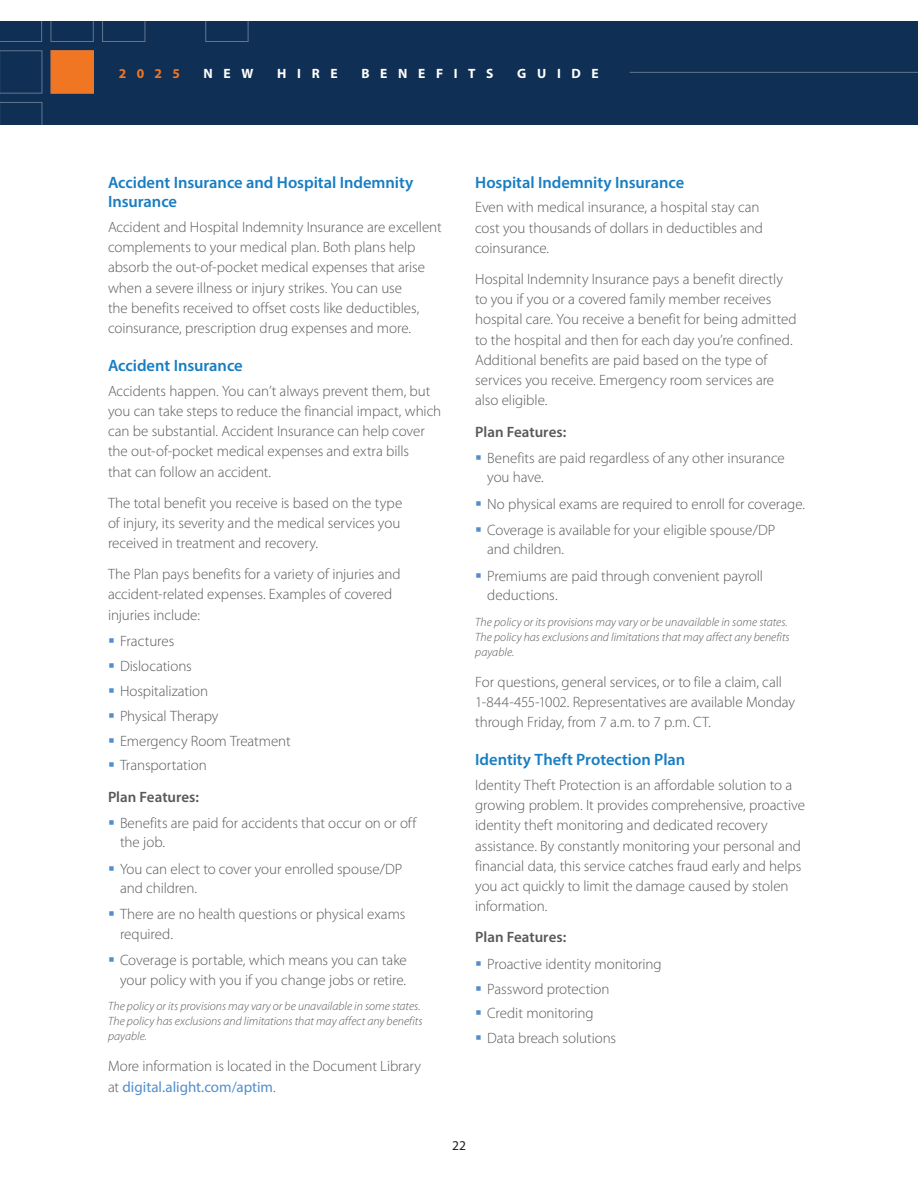
<style>
.page{position:relative;width:918px;height:1188px;background:#fff}
.page>*{position:absolute;margin:0;border:0;box-sizing:border-box;transform-origin:0 0}
.HD2{font:600 16.5px/19.5px "Myriad Pro";letter-spacing:-.005em;color:#177dc2}
.body_after_HD2{font:300 15px/20.2px "Myriad Pro";letter-spacing:-.005em;color:#57585a}
.body{font:300 15px/20.2px "Myriad Pro";letter-spacing:-.005em;color:#57585a}
.body-2{font:600 15px "Myriad Pro";color:#57585a}
.t1{font:700 13.5px "Myriad Pro";letter-spacing:.79em;color:#fff}
.t2{font:700 13.5px "Myriad Pro";color:#f07624}
.t3{font:13.5px "Myriad Pro";color:#231f20}
.body-3{font:italic 300 12px/15px "Myriad Pro";letter-spacing:.005em;color:#57585a}
.s1{font-weight:400;color:#538ecb}
</style>
<div class="page">
<div style="left:0;top:22px;width:918px;height:103px;background:#102f54"></div>
<svg style="left:51px;top:21px;width:43px;height:21px"></svg>
<svg style="left:0;top:21px;width:42px;height:21px"></svg>
<svg style="left:102px;top:21px;width:43px;height:21px"></svg>
<div style="left:0;top:102px;width:42px;height:43px;border:1px solid #fff"></div>
<svg style="left:205px;top:21px;width:43px;height:21px"></svg>
<div style="left:51px;top:50px;width:43px;height:44px;background:#f07624;border:1px solid #f07624"></div>
<hr style="left:630px;top:72px;width:288px;height:1px;background:#fff">
<p class="t2" style="left:119px;top:64px;width:63px">2025</p>
<p class="t1" style="left:204px;top:64px;width:51px">NEW</p>
<p class="t1" style="left:277px;top:64px;width:62px">HIRE</p>
<p class="t1" style="left:361px;top:64px;width:134px">BENEFITS</p>
<p class="t1" style="left:517px;top:64px;width:83px">GUIDE</p>
<p class="HD2" style="left:108px;top:172px;width:307px">Accident Insurance and Hospital Indemnity<br>Insurance</p>
<p class="body_after_HD2" style="left:108px;top:217px;width:335px">Accident and Hospital Indemnity Insurance are excellent complements to your medical plan. Both plans help absorb the out-of-pocket medical expenses that arise when a severe illness or injury strikes. You can use<br>the benefits received to offset costs like deductibles, coinsurance, prescription drug expenses and more.</p>
<p class="HD2" style="left:108px;top:355px;width:136px">Accident Insurance</p>
<p class="body_after_HD2" style="left:108px;top:380px;width:335px">Accidents happen. You can’t always prevent them, but you can take steps to reduce the financial impact, which can be substantial. Accident Insurance can help cover the out-of-pocket medical expenses and extra bills<br>that can follow an accident.</p>
<p class="body" style="left:108px;top:492px;width:296px">The total benefit you receive is based on the type of injury, its severity and the medical services you received in treatment and recovery.</p>
<p class="body" style="left:108px;top:564px;width:294px">The Plan pays benefits for a variety of injuries and accident-related expenses. Examples of covered injuries include:</p>
<p class="body_after_HD2" style="left:120px;top:631px;width:56px">Fractures</p>
<p class="body_after_HD2" style="left:120px;top:656px;width:73px">Dislocations</p>
<p class="body_after_HD2" style="left:120px;top:681px;width:90px">Hospitalization</p>
<p class="body_after_HD2" style="left:120px;top:705px;width:100px">Physical Therapy</p>
<p class="body_after_HD2" style="left:120px;top:730px;width:172px">Emergency Room Treatment</p>
<p class="body_after_HD2" style="left:120px;top:755px;width:88px">Transportation</p>
<p class="body-2" style="left:108px;top:787px;width:93px">Plan Features:</p>
<p class="body_after_HD2" style="left:120px;top:813px;width:298px;line-height:19.5px">Benefits are paid for accidents that occur on or off the job.</p>
<p class="body_after_HD2" style="left:120px;top:859px;width:284px;line-height:19.5px">You can elect to cover your enrolled spouse/DP and children.</p>
<p class="body_after_HD2" style="left:120px;top:904px;width:287px;line-height:19.5px">There are no health questions or physical exams required.</p>
<p class="body_after_HD2" style="left:120px;top:950px;width:288px;line-height:19.5px">Coverage is portable, which means you can take your policy with you if you change jobs or retire.</p>
<p class="body-3" style="left:108px;top:999px;width:316px">The policy or its provisions may vary or be unavailable in some states.<br>The policy has exclusions and limitations that may affect any benefits payable.</p>
<p class="body" style="left:108px;top:1056px;width:315px">More information is located in the Document Library at <span class="s1">digital.alight.com/aptim</span>.</p>
<p class="HD2" style="left:475px;top:172px;width:211px">Hospital Indemnity Insurance</p>
<p class="body_after_HD2" style="left:475px;top:197px;width:289px">Even with medical insurance, a hospital stay can cost you thousands of dollars in deductibles and coinsurance.</p>
<p class="body" style="left:475px;top:269px;width:323px">Hospital Indemnity Insurance pays a benefit directly to you if you or a covered family member receives hospital care. You receive a benefit for being admitted to the hospital and then for each day you’re confined.<br>Additional benefits are paid based on the type of services you receive. Emergency room services are also eligible.</p>
<p class="body-2" style="left:475px;top:422px;width:93px">Plan Features:</p>
<p class="body_after_HD2" style="left:487px;top:448px;width:299px;line-height:19.5px">Benefits are paid regardless of any other insurance you have.</p>
<p class="body_after_HD2" style="left:487px;top:493px;width:319px">No physical exams are required to enroll for coverage.</p>
<p class="body_after_HD2" style="left:487px;top:520px;width:290px;line-height:19.5px">Coverage is available for your eligible spouse/DP and children.</p>
<p class="body_after_HD2" style="left:487px;top:566px;width:277px;line-height:19.5px">Premiums are paid through convenient payroll deductions.</p>
<p class="body-3" style="left:475px;top:614px;width:316px">The policy or its provisions may vary or be unavailable in some states.<br>The policy has exclusions and limitations that may affect any benefits payable.</p>
<p class="body" style="left:475px;top:672px;width:321px">For questions, general services, or to file a claim, call<br>1-844-455-1002. Representatives are available Monday through Friday, from 7 a.m. to 7 p.m. CT.</p>
<p class="HD2" style="left:475px;top:750px;width:212px">Identity Theft Protection Plan</p>
<p class="body_after_HD2" style="left:475px;top:775px;width:332px">Identity Theft Protection is an affordable solution to a growing problem. It provides comprehensive, proactive identity theft monitoring and dedicated recovery assistance. By constantly monitoring your personal and financial data, this service catches fraud early and helps you act quickly to limit the damage caused by stolen information.</p>
<p class="body-2" style="left:475px;top:928px;width:93px">Plan Features:</p>
<p class="body_after_HD2" style="left:487px;top:953px;width:176px">Proactive identity monitoring</p>
<p class="body_after_HD2" style="left:487px;top:978px;width:124px">Password protection</p>
<p class="body_after_HD2" style="left:487px;top:1003px;width:108px">Credit monitoring</p>
<p class="body_after_HD2" style="left:487px;top:1028px;width:131px">Data breach solutions</p>
<p class="t3" style="left:452px;top:1137px;width:15px">22</p>
</div>
